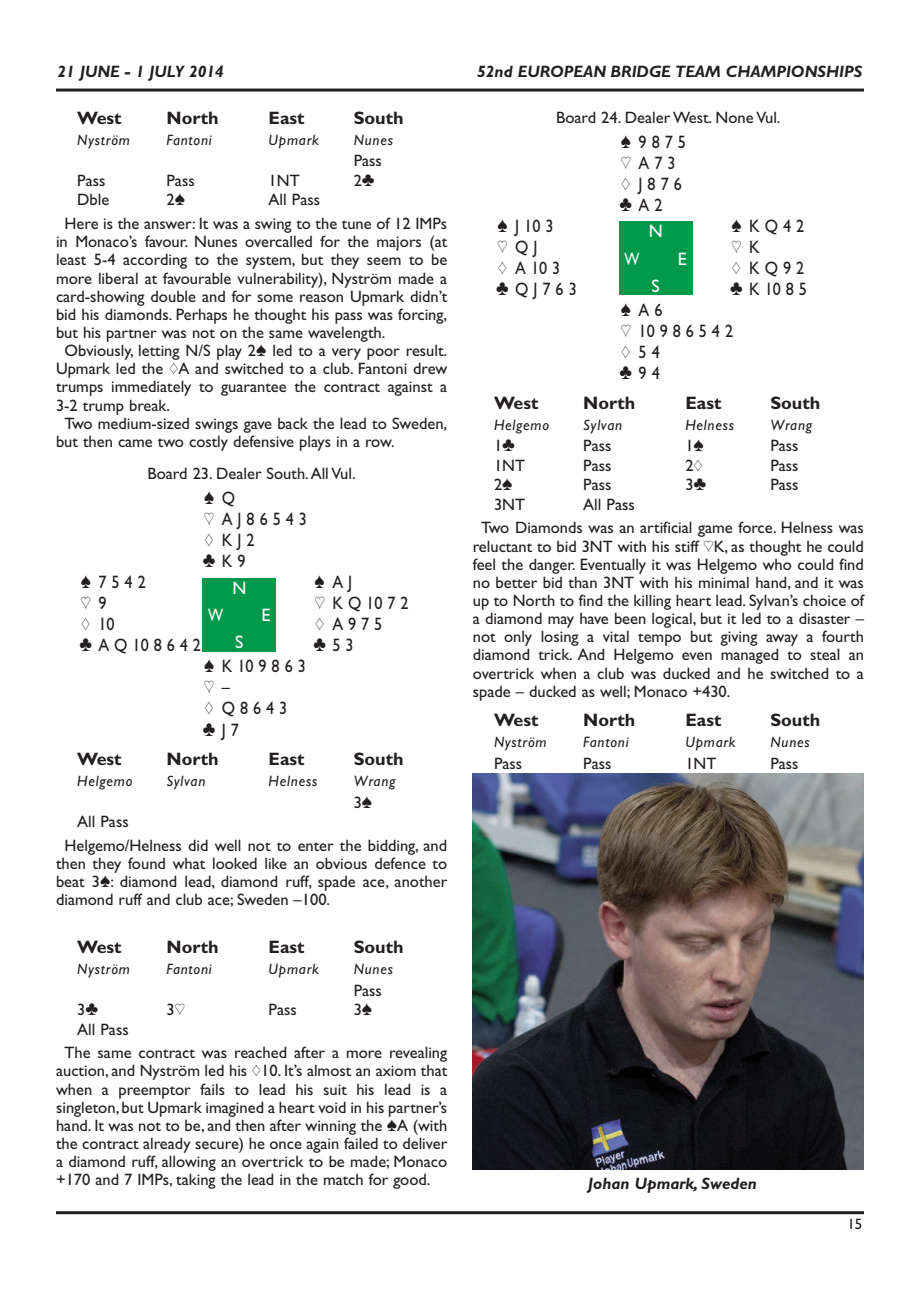
<style>
.page{position:relative;width:920px;height:1290px;background:#fff}
.page>*{position:absolute;margin:0;border:0;box-sizing:border-box;transform-origin:0 0}
.t1{font:18px/21px "Gill Sans Bridge";letter-spacing:.305em;color:#231f20;scale:.9 1}
.t2{font:700 18px "Gill Sans Bridge";color:#231f20}
.t3{font:18px "Gill Sans Bridge";color:#fff}
.t4{font:18px "Gill Sans Bridge";color:#fff;scale:.8 1}
.t5{font:16.5px/18.1px "Gill Sans Bridge";color:#231f20}
.t6{font:italic 700 16.5px "Gill Sans Bridge";color:#231f20}
.t7{font:italic 15px "Gill Sans Bridge";letter-spacing:.05em;color:#231f20}
.t8{font:15px "Gill Sans Bridge";color:#231f20}
</style>
<div class="page">
<hr style="left:56px;top:1211px;width:808px;height:3px;background:#231f20">
<hr style="left:56px;top:89px;width:808px;height:3px;background:#231f20">
<div style="left:202px;top:578px;width:74px;height:73px;background:#00984a"></div>
<div style="left:619px;top:221px;width:74px;height:74px;background:#00984a"></div>
<img style="left:473px;top:773px;width:391px;height:396px">
<p class="t6" style="left:58px;top:62px;width:168px">21 JUNE - 1 JULY 2014</p>
<p class="t6" style="left:477px;top:62px;width:387px">52nd EUROPEAN BRIDGE TEAM CHAMPIONSHIPS</p>
<p class="t2" style="left:77px;top:107px;width:46px">West</p>
<p class="t2" style="left:167px;top:107px;width:54px">North</p>
<p class="t2" style="left:269px;top:107px;width:37px">East</p>
<p class="t2" style="left:354px;top:107px;width:51px">South</p>
<p class="t7" style="left:77px;top:131px;width:54px">Nyström</p>
<p class="t7" style="left:167px;top:131px;width:47px">Fantoni</p>
<p class="t7" style="left:269px;top:131px;width:52px">Upmark</p>
<p class="t7" style="left:354px;top:131px;width:41px">Nunes</p>
<p class="t5" style="left:354px;top:152px;width:30px">Pass</p>
<p class="t5" style="left:77px;top:171px;width:30px">Pass</p>
<p class="t5" style="left:167px;top:171px;width:30px">Pass</p>
<p class="t5" style="left:269px;top:171px;width:33px">1NT</p>
<p class="t5" style="left:354px;top:171px;width:23px">2}</p>
<p class="t5" style="left:77px;top:191px;width:34px">Dble</p>
<p class="t5" style="left:167px;top:191px;width:20px">2[</p>
<p class="t5" style="left:556px;top:108px;width:226px">Board 24. Dealer West. None Vul.</p>
<p class="t1" style="left:620px;top:131px;width:75px">[ 9875 ] A73 { J876 }A2</p>
<p class="t5" style="left:65px;top:188px;width:384px;line-height:23.7px;text-indent:204px">All Pass<br>Here is the answer: It was a swing to the tune of 12 IMPs</p>
<p class="t5" style="left:56px;top:232px;width:393px">in Monaco’s favour. Nunes overcalled for the majors (at</p>
<p class="t5" style="left:56px;top:251px;width:393px">least 5-4 according to the system, but they seem to be</p>
<p class="t5" style="left:56px;top:269px;width:393px">more liberal at favourable vulnerability), Nyström made a</p>
<p class="t5" style="left:56px;top:287px;width:393px">card-showing double and for some reason Upmark didn’t</p>
<p class="t5" style="left:56px;top:305px;width:393px">bid his diamonds. Perhaps he thought his pass was forcing,</p>
<p class="t5" style="left:56px;top:323px;width:331px">but his partner was not on the same wavelength.</p>
<p class="t5" style="left:65px;top:341px;width:384px">Obviously, letting N/S play 2[ led to a very poor result.</p>
<p class="t5" style="left:56px;top:360px;width:393px">Upmark led the {A and switched to a club. Fantoni drew</p>
<p class="t5" style="left:56px;top:378px;width:393px">trumps immediately to guarantee the contract against a</p>
<p class="t5" style="left:56px;top:396px;width:116px">3-2 trump break.</p>
<p class="t5" style="left:65px;top:414px;width:384px">Two medium-sized swings gave back the lead to Sweden,</p>
<p class="t5" style="left:56px;top:432px;width:340px">but then came two costly defensive plays in a row.</p>
<p class="t5" style="left:148px;top:464px;width:210px">Board 23. Dealer South.All Vul.</p>
<p class="t1" style="left:203px;top:488px;width:117px">[ Q<br>] AJ86543 { KJ2<br>}K9</p>
<p class="t1" style="left:81px;top:572px;width:74px">[ 7542</p>
<p class="t1" style="left:315px;top:572px;width:43px">[AJ</p>
<p class="t1" style="left:81px;top:593px;width:30px">] 9</p>
<p class="t1" style="left:315px;top:593px;width:106px">] KQ1072</p>
<p class="t1" style="left:81px;top:614px;width:39px">{ 10</p>
<p class="t1" style="left:315px;top:614px;width:76px">{ A975</p>
<p class="t1" style="left:80px;top:635px;width:136px">}AQ108642</p>
<p class="t1" style="left:313px;top:635px;width:46px">}53</p>
<p class="t1" style="left:203px;top:656px;width:116px">[ K109863 ] —<br>{ Q8643 }J7</p>
<p class="t2" style="left:77px;top:748px;width:46px">West</p>
<p class="t2" style="left:167px;top:748px;width:54px">North</p>
<p class="t2" style="left:269px;top:748px;width:37px">East</p>
<p class="t2" style="left:354px;top:748px;width:51px">South</p>
<p class="t7" style="left:77px;top:772px;width:57px">Helgemo</p>
<p class="t7" style="left:167px;top:772px;width:40px">Sylvan</p>
<p class="t7" style="left:269px;top:772px;width:50px">Helness</p>
<p class="t7" style="left:354px;top:772px;width:43px">Wrang</p>
<p class="t5" style="left:354px;top:793px;width:20px">3[</p>
<p class="t5" style="left:65px;top:809px;width:384px;line-height:23.7px;text-indent:13px">All Pass<br>Helgemo/Helness did well not to enter the bidding, and</p>
<p class="t5" style="left:56px;top:854px;width:393px;text-align:justify">then they found what looked like an obvious defence to beat 3[: diamond lead, diamond ruff, spade ace, another diamond ruff and club ace; Sweden —100.</p>
<p class="t2" style="left:77px;top:936px;width:46px">West</p>
<p class="t2" style="left:167px;top:936px;width:54px">North</p>
<p class="t2" style="left:269px;top:936px;width:37px">East</p>
<p class="t2" style="left:354px;top:936px;width:51px">South</p>
<p class="t7" style="left:77px;top:960px;width:54px">Nyström</p>
<p class="t7" style="left:167px;top:960px;width:47px">Fantoni</p>
<p class="t7" style="left:269px;top:960px;width:52px">Upmark</p>
<p class="t7" style="left:354px;top:960px;width:41px">Nunes</p>
<p class="t5" style="left:354px;top:981px;width:30px">Pass</p>
<p class="t5" style="left:77px;top:1000px;width:23px">3}</p>
<p class="t5" style="left:167px;top:1000px;width:20px">3]</p>
<p class="t5" style="left:269px;top:1000px;width:30px">Pass</p>
<p class="t5" style="left:354px;top:1000px;width:20px">3[</p>
<p class="t5" style="left:65px;top:1017px;width:384px;line-height:23.7px;text-indent:13px">All Pass<br>The same contract was reached after a more revealing</p>
<p class="t5" style="left:56px;top:1062px;width:393px;text-align:justify">auction, and Nyström led his {10. It’s almost an axiom that when a preemptor fails to lead his suit his lead is a singleton, but Upmark imagined a heart void in his partner’s hand. It was not to be, and then after winning the [A (with the contract already secure) he once again failed to deliver a diamond ruff, allowing an overtrick to be made; Monaco +170 and 7 IMPs, taking the lead in the match for good.</p>
<p class="t1" style="left:497px;top:215px;width:64px">[ J103</p>
<p class="t1" style="left:731px;top:215px;width:82px">[ KQ42</p>
<p class="t1" style="left:497px;top:236px;width:46px">]QJ</p>
<p class="t1" style="left:731px;top:236px;width:33px">] K</p>
<p class="t1" style="left:498px;top:257px;width:71px">{ A103</p>
<p class="t1" style="left:732px;top:257px;width:82px">{ KQ92</p>
<p class="t1" style="left:496px;top:278px;width:91px">}QJ763</p>
<p class="t1" style="left:730px;top:278px;width:87px">}K1085</p>
<p class="t1" style="left:620px;top:299px;width:128px">[A6<br>] 10986542 {54<br>}94</p>
<p class="t2" style="left:494px;top:392px;width:46px">West</p>
<p class="t2" style="left:583px;top:392px;width:54px">North</p>
<p class="t2" style="left:685px;top:392px;width:37px">East</p>
<p class="t2" style="left:770px;top:392px;width:51px">South</p>
<p class="t7" style="left:494px;top:416px;width:57px">Helgemo</p>
<p class="t7" style="left:583px;top:416px;width:40px">Sylvan</p>
<p class="t7" style="left:685px;top:416px;width:50px">Helness</p>
<p class="t7" style="left:770px;top:416px;width:43px">Wrang</p>
<p class="t5" style="left:494px;top:436px;width:23px">1}</p>
<p class="t5" style="left:583px;top:436px;width:30px">Pass</p>
<p class="t5" style="left:685px;top:436px;width:20px">1[</p>
<p class="t5" style="left:770px;top:436px;width:30px">Pass</p>
<p class="t5" style="left:494px;top:456px;width:33px">1NT</p>
<p class="t5" style="left:583px;top:456px;width:30px">Pass</p>
<p class="t5" style="left:685px;top:456px;width:19px">2{</p>
<p class="t5" style="left:770px;top:456px;width:30px">Pass</p>
<p class="t5" style="left:494px;top:475px;width:20px">2[</p>
<p class="t5" style="left:583px;top:475px;width:30px">Pass</p>
<p class="t5" style="left:685px;top:475px;width:23px">3}</p>
<p class="t5" style="left:770px;top:475px;width:30px">Pass</p>
<p class="t5" style="left:494px;top:495px;width:33px">3NT</p>
<p class="t3" style="left:649px;top:221px;width:16px">N</p>
<p class="t4" style="left:624px;top:248px;width:20px">W</p>
<p class="t3" style="left:678px;top:248px;width:10px">E</p>
<p class="t3" style="left:652px;top:275px;width:10px">S</p>
<p class="t5" style="left:481px;top:492px;width:384px;line-height:23.7px;text-indent:102px">All Pass<br>Two Diamonds was an artificial game force. Helness was</p>
<p class="t5" style="left:473px;top:537px;width:393px;text-align:justify">reluctant to bid 3NT with his stiff ]K, as thought he could feel the danger. Eventually it was Helgemo who could find no better bid than 3NT with his minimal hand, and it was up to North to find the killing heart lead. Sylvan’s choice of a diamond may have been logical, but it led to a disaster — not only losing a vital tempo but giving away a fourth diamond trick. And Helgemo even managed to steal an overtrick when a club was ducked and he switched to a spade — ducked as well; Monaco +430.</p>
<p class="t2" style="left:494px;top:709px;width:46px">West</p>
<p class="t2" style="left:583px;top:709px;width:54px">North</p>
<p class="t2" style="left:685px;top:709px;width:37px">East</p>
<p class="t2" style="left:770px;top:709px;width:51px">South</p>
<p class="t7" style="left:494px;top:733px;width:54px">Nyström</p>
<p class="t7" style="left:583px;top:733px;width:47px">Fantoni</p>
<p class="t7" style="left:685px;top:733px;width:52px">Upmark</p>
<p class="t7" style="left:770px;top:733px;width:41px">Nunes</p>
<p class="t5" style="left:494px;top:754px;width:30px">Pass</p>
<p class="t5" style="left:583px;top:754px;width:30px">Pass</p>
<p class="t5" style="left:685px;top:754px;width:33px">1NT</p>
<p class="t5" style="left:770px;top:754px;width:30px">Pass</p>
<p class="t3" style="left:232px;top:577px;width:16px">N</p>
<p class="t4" style="left:208px;top:604px;width:20px">W</p>
<p class="t3" style="left:262px;top:604px;width:10px">E</p>
<p class="t3" style="left:235px;top:631px;width:10px">S</p>
<p class="t6" style="left:588px;top:1173px;width:170px">Johan Upmark, Sweden</p>
<p class="t8" style="left:847px;top:1215px;width:16px">15</p>
</div>
